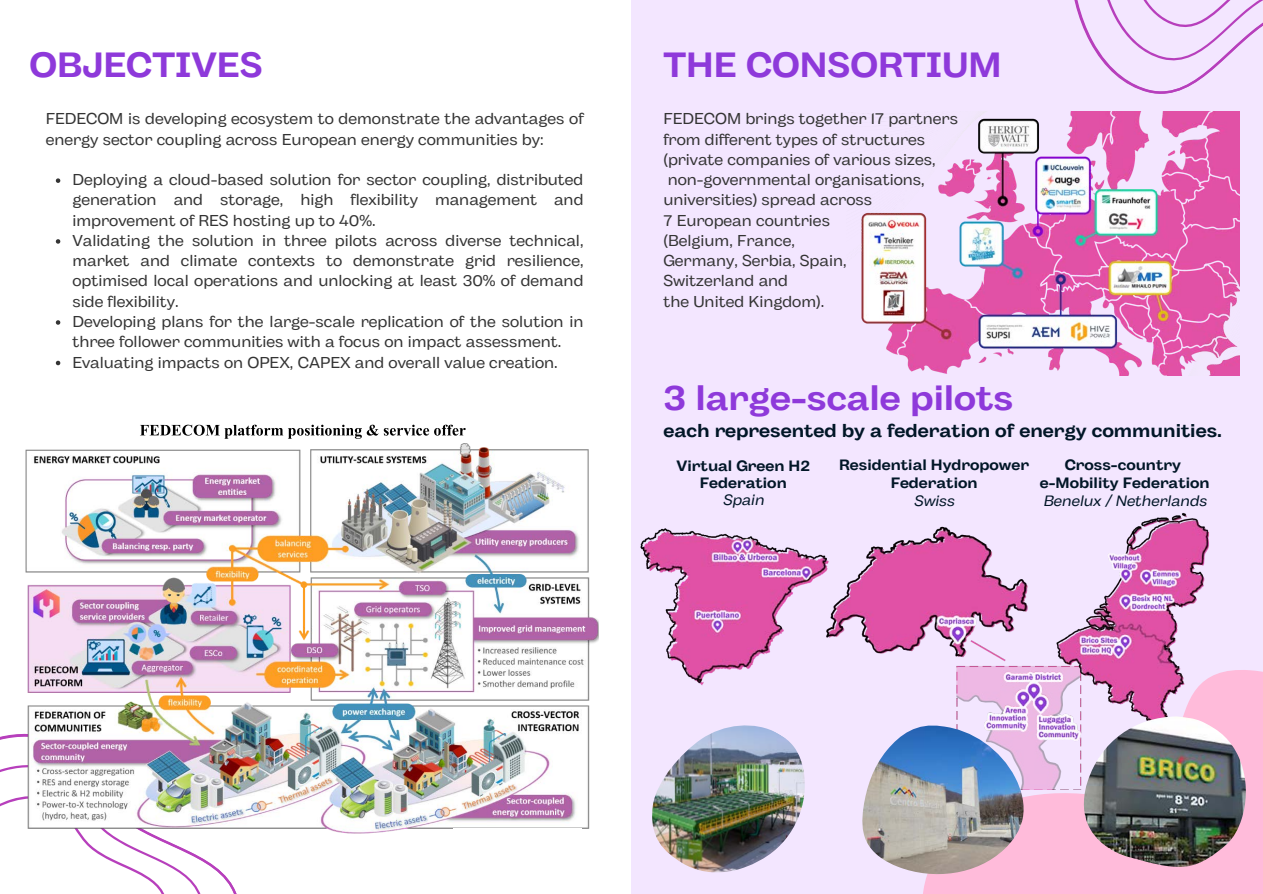
<style>
.page{position:relative;width:1263px;height:894px;background:#fff}
.page>*{position:absolute;margin:0;border:0;box-sizing:border-box;transform-origin:0 0}
.t1{font:700 34.95px "Body Grotesque Fit";color:#8e39da}
.t2{font:700 18.45px "Body Grotesque Fit";color:#011627}
.t3{font:15.75px/20.2px "Body Grotesque Fit";color:#343434;text-align:justify}
.t4{font:700 15px/16.8px "Body Grotesque Fit";color:#011627;text-align:center}
.t5{font:italic 15px "Body Grotesque Fit";color:#011627}
</style>
<div class="page">
<div style="left:631px;top:0;width:632px;height:893px;background:#f3e6ff"></div>
<div style="left:923px;top:670px;width:340px;height:223px;background:#ffbbda"></div>
<svg style="left:1070px;top:0;width:193px;height:118px"></svg>
<svg style="left:0;top:733px;width:236px;height:160px"></svg>
<img style="left:24px;top:443px;width:575px;height:393px">
<svg style="left:140px;top:424px;width:326px;height:14px"></svg>
<div style="left:453px;top:828px;width:129px;height:12px;background:#fff"></div>
<img style="left:640px;top:528px;width:176px;height:158px">
<img style="left:816px;top:526px;width:266px;height:263px">
<img style="left:1030px;top:513px;width:216px;height:215px">
<img style="left:861px;top:725px;width:165px;height:148px">
<img style="left:652px;top:725px;width:153px;height:148px">
<img style="left:1082px;top:716px;width:166px;height:150px">
<img style="left:861px;top:112px;width:378px;height:263px">
<svg style="left:56px;top:178px;width:4px;height:5px"></svg>
<svg style="left:56px;top:239px;width:4px;height:4px"></svg>
<svg style="left:56px;top:320px;width:4px;height:4px"></svg>
<svg style="left:56px;top:360px;width:4px;height:5px"></svg>
<p class="t1" style="left:29px;top:45px;width:235px">OBJECTIVES</p>
<p class="t1" style="left:663px;top:44px;width:340px">THE CONSORTIUM</p>
<p class="t3" style="left:46px;top:110px;width:539px">FEDECOM is developing ecosystem to demonstrate the advantages of energy sector coupling across European energy communities by:</p>
<p class="t3" style="left:72px;top:171px;width:513px">Deploying a cloud-based solution for sector coupling, distributed generation and storage, high flexibility management and improvement of RES hosting up to 40%.</p>
<p class="t3" style="left:72px;top:231px;width:513px">Validating the solution in three pilots across diverse technical, market and climate contexts to demonstrate grid resilience, optimised local operations and unlocking at least 30% of demand side flexibility.</p>
<p class="t3" style="left:72px;top:312px;width:513px">Developing plans for the large-scale replication of the solution in three follower communities with a focus on impact assessment.</p>
<p class="t3" style="left:72px;top:353px;width:487px">Evaluating impacts on OPEX, CAPEX and overall value creation.</p>
<p class="t3" style="left:663px;top:110px;width:296px">FEDECOM brings together 17 partners</p>
<p class="t3" style="left:663px;top:130px;width:263px">from different types of structures</p>
<p class="t3" style="left:663px;top:150px;width:274px">(private companies of various sizes,</p>
<p class="t3" style="left:668px;top:171px;width:259px">non-governmental organisations,</p>
<p class="t3" style="left:663px;top:191px;width:210px">universities) spread across</p>
<p class="t3" style="left:663px;top:211px;width:168px">7 European countries</p>
<p class="t3" style="left:663px;top:231px;width:133px">(Belgium, France,</p>
<p class="t3" style="left:663px;top:252px;width:185px">Germany, Serbia, Spain,</p>
<p class="t3" style="left:663px;top:272px;width:126px">Switzerland and</p>
<p class="t3" style="left:663px;top:292px;width:162px">the United Kingdom).</p>
<p class="t1" style="left:663px;top:378px;width:352px">3 large-scale pilots</p>
<p class="t2" style="left:663px;top:420px;width:560px">each represented by a federation of energy communities.</p>
<p class="t4" style="left:677px;top:459px;width:135px">Virtual Green H2<br>Federation</p>
<p class="t5" style="left:723px;top:491px;width:43px">Spain</p>
<p class="t4" style="left:839px;top:457px;width:191px;line-height:18px">Residential Hydropower<br>Federation</p>
<p class="t5" style="left:914px;top:492px;width:42px">Swiss</p>
<p class="t4" style="left:1065px;top:458px;width:118px">Cross-country</p>
<p class="t4" style="left:1040px;top:476px;width:171px">e-Mobility Federation</p>
<p class="t5" style="left:1043px;top:492px;width:165px">Benelux / Netherlands</p>
</div>
